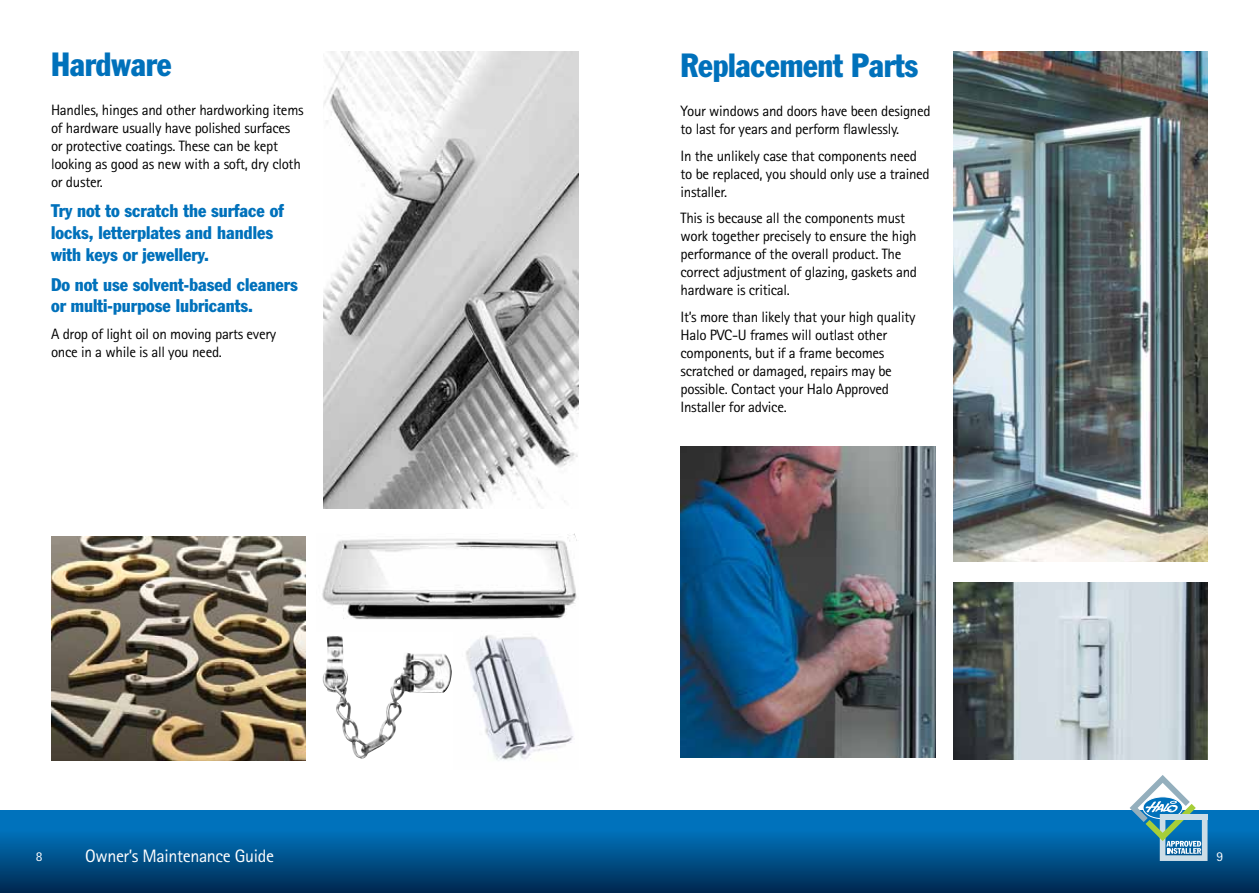
<style>
.page{position:relative;width:1259px;height:893px;background:#fff}
.page>*{position:absolute;margin:0;border:0;box-sizing:border-box;transform-origin:0 0}
.t1{font:condensed 33px "Franklin Gothic Std";letter-spacing:-.01em;color:#0071bb}
.t2{font:condensed 18px/21.6px "Franklin Gothic Std";color:#0071bb}
.t3{font:18px "Rotis Sans Serif";letter-spacing:-.02em;color:#fff}
.t4{font:15px/18px "Rotis Sans Serif";letter-spacing:-.02em;color:#000}
.t5{font:13.5px "Rotis Sans Serif";color:#fff}
</style>
<div class="page">
<svg style="left:0;top:810px;width:1259px;height:83px;background:#005591"></svg>
<img style="left:953px;top:51px;width:255px;height:510px">
<img style="left:953px;top:583px;width:255px;height:177px">
<svg style="left:1129px;top:775px;width:78px;height:86px"></svg>
<img style="left:680px;top:446px;width:255px;height:312px">
<img style="left:324px;top:51px;width:254px;height:458px">
<img style="left:322px;top:533px;width:255px;height:87px">
<img style="left:323px;top:636px;width:129px;height:123px">
<img style="left:466px;top:635px;width:108px;height:126px">
<img style="left:51px;top:537px;width:255px;height:223px">
<h1 class="t1" style="left:51px;top:44px;width:122px">Hardware</h1>
<p class="t4" style="left:51px;top:101px;width:254px">Handles, hinges and other hardworking items of hardware usually have polished surfaces or protective coatings. These can be kept looking as good as new with a soft, dry cloth or duster.</p>
<p class="t2" style="left:51px;top:200px;width:234px">Try not to scratch the surface of locks, letterplates and handles with keys or jewellery.</p>
<p class="t2" style="left:51px;top:273px;width:248px">Do not use solvent-based cleaners or multi-purpose lubricants.</p>
<p class="t4" style="left:51px;top:325px;width:227px">A drop of light oil on moving parts every once in a while is all you need.</p>
<h1 class="t1" style="left:680px;top:45px;width:239px">Replacement Parts</h1>
<p class="t4" style="left:680px;top:102px;width:252px">Your windows and doors have been designed to last for years and perform flawlessly.</p>
<p class="t4" style="left:680px;top:146px;width:251px">In the unlikely case that components need to be replaced, you should only use a trained installer.</p>
<p class="t4" style="left:680px;top:209px;width:238px">This is because all the components must work together precisely to ensure the high performance of the overall product. The correct adjustment of glazing, gaskets and hardware is critical.</p>
<p class="t4" style="left:680px;top:307px;width:236px">It’s more than likely that your high quality Halo PVC-U frames will outlast other components, but if a frame becomes scratched or damaged, repairs may be possible. Contact your Halo Approved Installer for advice.</p>
<p class="t5" style="left:36px;top:848px;width:8px">8</p>
<p class="t3" style="left:85px;top:845px;width:190px">Owner’s Maintenance Guide</p>
<p class="t5" style="left:1216px;top:848px;width:8px">9</p>
</div>
